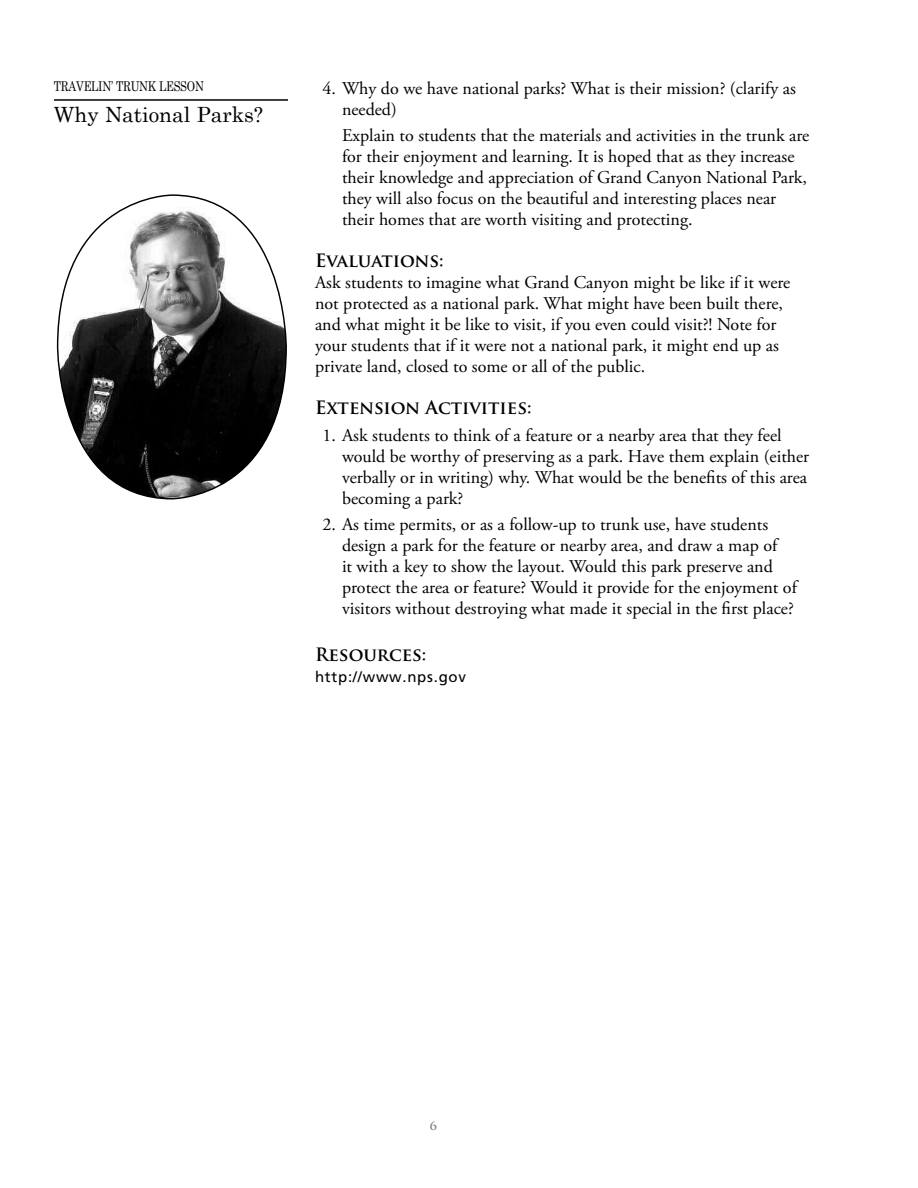
<style>
.page{position:relative;width:918px;height:1188px;background:#fff}
.page>*{position:absolute;margin:0;border:0;box-sizing:border-box;transform-origin:0 0}
.t1{font:21px "Century Schoolbook";color:#000}
.t2{font:18px/21px "Adobe Garamond Pro";color:#000}
.t3{font:700 18px "Trajan Pro";color:#000}
.t4{font:15px "Frutiger";letter-spacing:.05em;color:#000}
.t5{font:13.5px "Century Schoolbook";letter-spacing:-.02em;color:#000;scale:.8 1}
.t6{font:700 12px "Trajan Pro";color:#808285}
</style>
<div class="page">
<hr style="left:54px;top:99px;width:234px;height:2px;background:#000">
<img style="left:58px;top:195px;width:228px;height:304px">
<p class="t5" style="left:54px;top:78px;width:189px">TRAVELIN’ TRUNK LESSON</p>
<p class="t1" style="left:54px;top:102px;width:211px">WHY NATIONAL PARKS?</p>
<p class="t2" style="left:342px;top:78px;width:455px;text-indent:-19px">4. Why do we have national parks? What is their mission? (clarify as needed)</p>
<p class="t2" style="left:342px;top:126px;width:469px">Explain to students that the materials and activities in the trunk are for their enjoyment and learning. It is hoped that as they increase their knowledge and appreciation of Grand Canyon National Park, they will also focus on the beautiful and interesting places near their homes that are worth visiting and protecting.</p>
<p class="t3" style="left:315px;top:250px;width:130px">Evaluations:</p>
<p class="t2" style="left:315px;top:273px;width:477px">Ask students to imagine what Grand Canyon might be like if it were not protected as a national park. What might have been built there, and what might it be like to visit, if you even could visit?! Note for your students that if it were not a national park, it might end up as private land, closed to some or all of the public.</p>
<p class="t3" style="left:315px;top:397px;width:218px">Extension Activities:</p>
<p class="t2" style="left:342px;top:425px;width:469px;text-indent:-19px">1. Ask students to think of a feature or a nearby area that they feel would be worthy of preserving as a park. Have them explain (either verbally or in writing) why. What would be the benefits of this area becoming a park?</p>
<p class="t2" style="left:342px;top:514px;width:456px;text-indent:-19px">2. As time permits, or as a follow-up to trunk use, have students design a park for the feature or nearby area, and draw a map of<br>it with a key to show the layout. Would this park preserve and protect the area or feature? Would it provide for the enjoyment of visitors without destroying what made it special in the first place?</p>
<p class="t3" style="left:315px;top:643px;width:113px">Resources:</p>
<p class="t4" style="left:315px;top:668px;width:153px">http://www.nps.gov</p>
<p class="t6" style="left:430px;top:1118px;width:9px">6</p>
</div>
